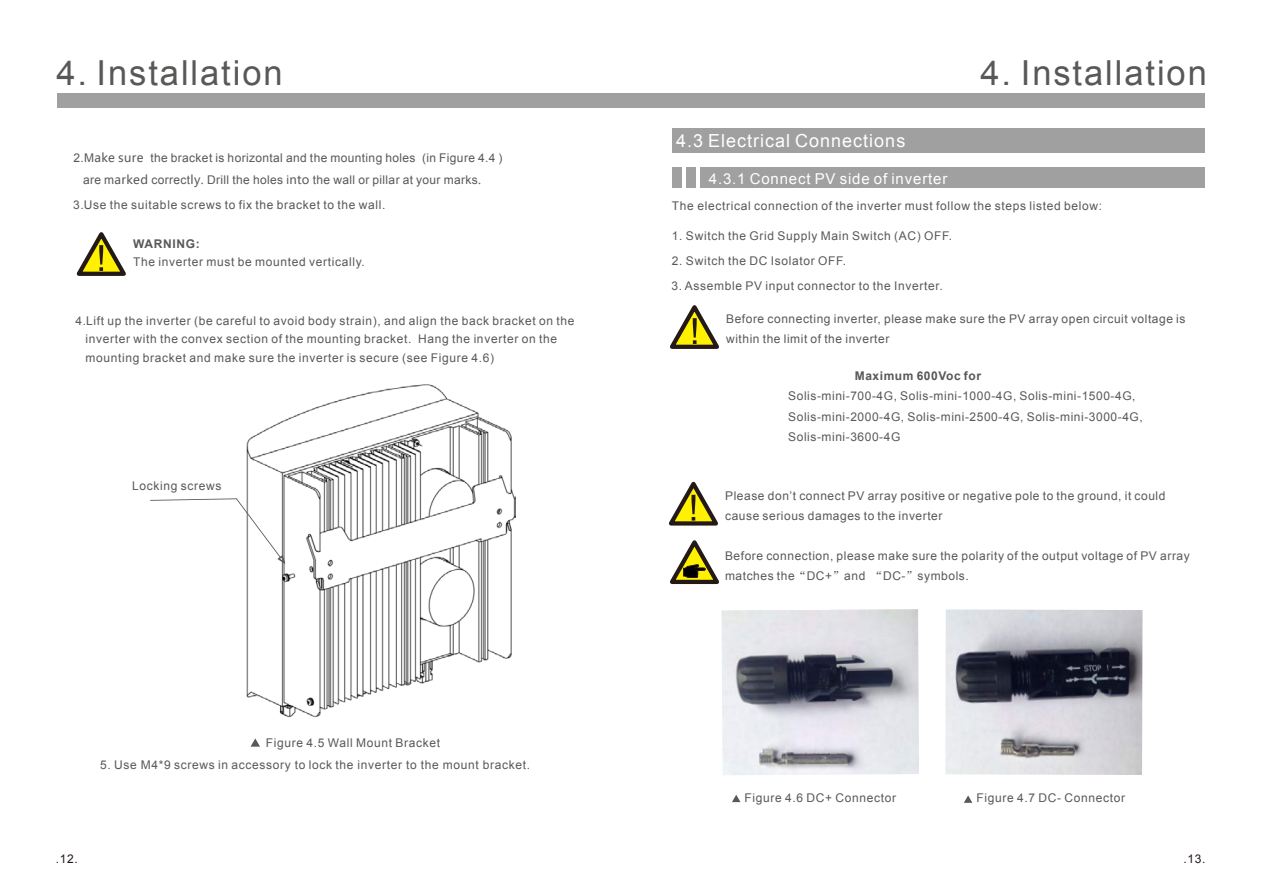
<style>
.page{position:relative;width:1263px;height:893px;background:#fff}
.page>*{position:absolute;margin:0;border:0;box-sizing:border-box;transform-origin:0 0}
.t1{font:34.5px "Arial";letter-spacing:.055em;color:#595857}
.t2{font:18px "Arial";letter-spacing:.055em;color:#fff}
.t3{font:15px "Arial";letter-spacing:.055em;color:#fff}
.t4{font:12px/20.4px "Arial";letter-spacing:.055em;color:#595857}
.t5{font:12px/22.2px "Arial";letter-spacing:.03em;color:#595857}
.t6{font:700 12px "Arial";letter-spacing:.045em;color:#595857}
.t7{font:12px "Arial";color:#231916}
.s1{font-family:"Microsoft Ya Hei"}
.s2{font-family:"Sim Sun"}
</style>
<div class="page">
<div style="left:57px;top:93px;width:1147px;height:15px;background:#a0a0a1"></div>
<svg style="left:76px;top:232px;width:50px;height:44px"></svg>
<div style="left:672px;top:128px;width:532px;height:25px;background:#a0a0a1"></div>
<div style="left:700px;top:168px;width:504px;height:20px;background:#a0a0a1"></div>
<div style="left:672px;top:168px;width:9px;height:20px;background:#a0a0a1"></div>
<div style="left:686px;top:168px;width:9px;height:20px;background:#a0a0a1"></div>
<svg style="left:670px;top:305px;width:49px;height:44px"></svg>
<svg style="left:251px;top:738px;width:9px;height:9px"></svg>
<svg style="left:668px;top:481px;width:50px;height:45px"></svg>
<svg style="left:670px;top:540px;width:49px;height:45px"></svg>
<svg style="left:732px;top:795px;width:8px;height:7px"></svg>
<svg style="left:964px;top:795px;width:8px;height:8px"></svg>
<img style="left:721px;top:609px;width:198px;height:166px">
<img style="left:945px;top:609px;width:197px;height:166px">
<img style="left:246px;top:384px;width:269px;height:333px">
<svg style="left:150px;top:498px;width:135px;height:66px"></svg>
<h1 class="t1" style="left:56px;top:50px;width:228px">4. Installation</h1>
<h1 class="t1" style="left:980px;top:50px;width:228px">4. Installation</h1>
<p class="t5" style="left:83px;top:147px;width:421px;text-indent:-10px">2.M<span class="s1">ake sure</span> the bracket is horizontal and the mounting holes (in Figure 4.4 ) are m<span class="s1">arked</span> correct<span class="s1">ly.</span> Drill the holes i<span class="s1">nto</span> the wall or pillar at your marks<span class="s1">.</span></p>
<p class="t4" style="left:73px;top:194px;width:314px">3. Use the suitable screws to fix the bracket to the wall.</p>
<p class="t6" style="left:133px;top:236px;width:68px">WARNING:</p>
<p class="t4" style="left:133px;top:251px;width:233px">The inverter must be mounted vertically.</p>
<p class="t4" style="left:85px;top:311px;width:490px;line-height:18.8px;text-indent:-10px">4. Lift up the inverter (be careful to avoid body strain), and align the back bracket on the inverter with the convex section of the mounting bracket. Hang the inverter on the mounting bracket and make sure the inverter is secure (see Figure 4.6)</p>
<p class="t4" style="left:132px;top:476px;width:91px">Locking screws</p>
<p class="t4" style="left:266px;top:733px;width:176px">Figure 4.5 Wall Mount Bracket</p>
<p class="t4" style="left:100px;top:755px;width:432px">5. Use M4*9 screws in accessory to lock the inverter to the mount bracket.</p>
<p class="t7" style="left:56px;top:851px;width:24px">.12.</p>
<h2 class="t2" style="left:676px;top:129px;width:231px">4.3 Electrical Connections</h2>
<p class="t3" style="left:709px;top:169px;width:240px">4.3.1 Connect PV side of inverter</p>
<p class="t4" style="left:672px;top:196px;width:432px">The electrical connection of the inverter must follow the steps listed below:</p>
<p class="t4" style="left:672px;top:225px;width:282px">1. Switch the Grid Supply Main Switch (AC) OFF.</p>
<p class="t4" style="left:672px;top:251px;width:176px">2. Switch the DC Isolator OFF.</p>
<p class="t4" style="left:671px;top:276px;width:273px">3. Assemble PV input connector to the Inverter.</p>
<p class="t4" style="left:726px;top:309px;width:461px">Before connecting inverter, please make sure the PV array open circuit voltage is within the limit of the inverter</p>
<p class="t6" style="left:855px;top:368px;width:128px">Maximum 600Voc for</p>
<p class="t4" style="left:788px;top:386px;width:356px">Solis-mini-700-4G, Solis-mini-1000-4G, Solis-mini-1500-4G,<br>Solis-mini-2000-4G, Solis-mini-2500-4G, Solis-mini-3000-4G,<br>Solis-mini-3600-4G</p>
<p class="t4" style="left:725px;top:485px;width:442px">Please don’t connect PV array positive or negative pole to the ground, it could cause serious damages to the inverter</p>
<p class="t4" style="left:725px;top:545px;width:466px">Before connection, please make sure the polarity of the output voltage of PV array matches the<span class="s2">“</span>DC+<span class="s2">”</span>and <span class="s2">“</span>DC-<span class="s2">”</span>symbols.</p>
<p class="t4" style="left:744px;top:788px;width:153px">Figure 4.6 DC+ Connector</p>
<p class="t4" style="left:976px;top:788px;width:150px">Figure 4.7 DC- Connector</p>
<p class="t7" style="left:1183px;top:851px;width:24px">.13.</p>
</div>
